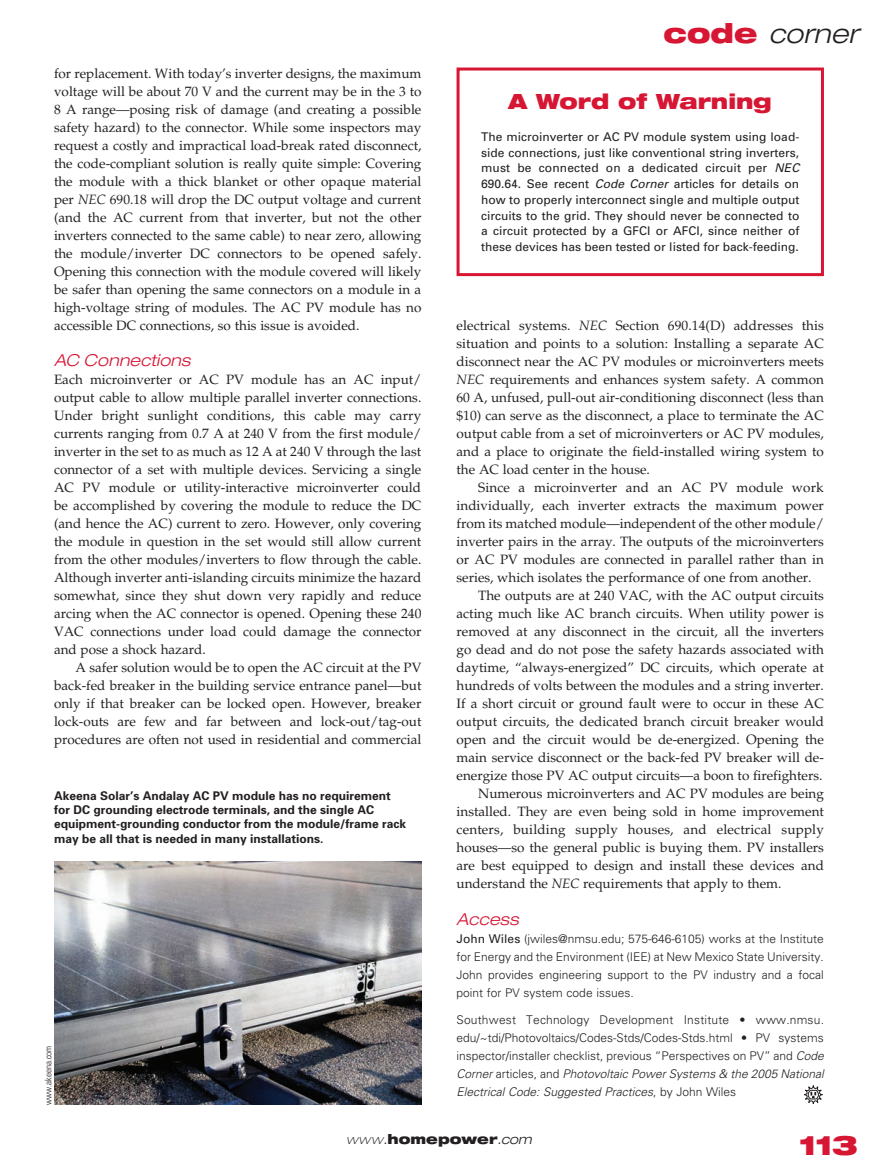
<style>
.page{position:relative;width:878px;height:1175px;background:#fff}
.page>*{position:absolute;margin:0;border:0;box-sizing:border-box;transform-origin:0 0}
.t1{font:italic 300 expanded 27px "Helvetica Neue";letter-spacing:.005em;color:#231f20}
.t2{font:900 expanded 27px "Helvetica Neue";color:#d71634}
.t3{font:900 expanded 21px "Helvetica Neue";letter-spacing:-.005em;color:#d71634}
.t4{font:italic 300 expanded 16.5px "Helvetica Neue";letter-spacing:.01em;color:#d71634}
.t5{font:13.5px/18px "Palatino";color:#231f20;text-align:justify}
.t6{font:900 expanded 13.5px "Helvetica Neue";color:#231f20}
.t7{font:300 12px/18px "Univers";color:#231f20;text-align:justify}
.t8{font:12px/15.8px "Univers";color:#231f20;text-align:justify}
.t9{font:700 12px/14.2px "Univers";color:#231f20}
.t10{font:300 condensed 9px "Univers";color:#231f20}
.s1{font-weight:900;font-style:normal;color:#d71634}
.s2{font-style:italic}
.s3{font-weight:400}
.s4{font-weight:100;font-style:italic}
.s5{font-weight:300;font-style:italic}
</style>
<div class="page">
<div style="left:456px;top:68px;width:368px;height:208px;border:3px solid #d71634"></div>
<svg style="left:803px;top:1085px;width:20px;height:19px"></svg>
<img style="left:54px;top:861px;width:367px;height:243px">
<h1 class="t1" style="left:663px;top:17px;width:196px"><span class="s1">code</span> corner</h1>
<p class="t5" style="left:54px;top:65px;width:369px">for replacement. With today’s inverter designs, the maximum voltage will be about 70 V and the current may be in the 3 to 8 A range—posing risk of damage (and creating a possible safety hazard) to the connector. While some inspectors may request a costly and impractical load-break rated disconnect, the code-compliant solution is really quite simple: Covering the module with a thick blanket or other opaque material per <span class="s2">NEC</span> 690.18 will drop the DC output voltage and current (and the AC current from that inverter, but not the other inverters connected to the same cable) to near zero, allowing the module/inverter DC connectors to be opened safely.<br>Opening this connection with the module covered will likely be safer than opening the same connectors on a module in a high-voltage string of modules. The AC PV module has no accessible DC connections, so this issue is avoided.</p>
<p class="t4" style="left:54px;top:350px;width:138px">AC Connections</p>
<p class="t5" style="left:54px;top:371px;width:369px">Each microinverter or AC PV module has an AC input/ output cable to allow multiple parallel inverter connections.<br>Under bright sunlight conditions, this cable may carry currents ranging from 0.7 A at 240 V from the first module/ inverter in the set to as much as 12 A at 240 V through the last connector of a set with multiple devices. Servicing a single AC PV module or utility-interactive microinverter could be accomplished by covering the module to reduce the DC (and hence the AC) current to zero. However, only covering the module in question in the set would still allow current from the other modules/inverters to flow through the cable.<br>Although inverter anti-islanding circuits minimize the hazard somewhat, since they shut down very rapidly and reduce arcing when the AC connector is opened. Opening these 240<br>VAC connections under load could damage the connector and pose a shock hazard.</p>
<p class="t5" style="left:54px;top:659px;width:369px;text-indent:22px">A safer solution would be to open the AC circuit at the PV back-fed breaker in the building service entrance panel—but only if that breaker can be locked open. However, breaker lock-outs are few and far between and lock-out/tag-out procedures are often not used in residential and commercial</p>
<h2 class="t3" style="left:508px;top:88px;width:265px">A Word of Warning</h2>
<p class="t8" style="left:481px;top:129px;width:320px">The microinverter or AC PV module system using load&shy;side connections, just like conventional string inverters, must be connected on a dedicated circuit per <span class="s2">NEC </span>690.64. See recent <span class="s2">Code Corner</span> articles for details on how to properly interconnect single and multiple output circuits to the grid. They should never be connected to a circuit protected by a GFCI or AFCI, since neither of these devices has been tested or listed for back-feeding.</p>
<p class="t5" style="left:456px;top:317px;width:369px">electrical systems. <span class="s2">NEC</span> Section 690.14(D) addresses this situation and points to a solution: Installing a separate AC disconnect near the AC PV modules or microinverters meets <span class="s2">NEC</span> requirements and enhances system safety. A common 60 A, unfused, pull-out air-conditioning disconnect (less than $10) can serve as the disconnect, a place to terminate the AC output cable from a set of microinverters or AC PV modules, and a place to originate the field-installed wiring system to the AC load center in the house.</p>
<p class="t5" style="left:478px;top:479px;width:347px">Since a microinverter and an AC PV module work</p>
<p class="t5" style="left:456px;top:497px;width:369px">individually, each inverter extracts the maximum power</p>
<p class="t5" style="left:456px;top:515px;width:369px">from its matched module—independent of the other module/</p>
<p class="t5" style="left:456px;top:533px;width:369px">inverter pairs in the array. The outputs of the microinverters</p>
<p class="t5" style="left:456px;top:551px;width:369px">or AC PV modules are connected in parallel rather than in</p>
<p class="t5" style="left:456px;top:569px;width:356px">series, which isolates the performance of one from another.</p>
<p class="t5" style="left:478px;top:587px;width:347px">The outputs are at 240 VAC, with the AC output circuits</p>
<p class="t5" style="left:456px;top:605px;width:369px">acting much like AC branch circuits. When utility power is</p>
<p class="t5" style="left:456px;top:623px;width:369px">removed at any disconnect in the circuit, all the inverters</p>
<p class="t5" style="left:456px;top:641px;width:369px">go dead and do not pose the safety hazards associated with</p>
<p class="t5" style="left:456px;top:659px;width:369px">daytime, “always-energized” DC circuits, which operate at</p>
<p class="t5" style="left:456px;top:677px;width:369px">hundreds of volts between the modules and a string inverter.</p>
<p class="t5" style="left:456px;top:695px;width:369px">If a short circuit or ground fault were to occur in these AC</p>
<p class="t5" style="left:456px;top:713px;width:369px">output circuits, the dedicated branch circuit breaker would</p>
<p class="t5" style="left:456px;top:731px;width:369px">open and the circuit would be de-energized. Opening the</p>
<p class="t5" style="left:456px;top:749px;width:369px">main service disconnect or the back-fed PV breaker will de-</p>
<p class="t5" style="left:456px;top:767px;width:367px">energize those PV AC output circuits—a boon to firefighters.</p>
<p class="t5" style="left:478px;top:785px;width:347px">Numerous microinverters and AC PV modules are being</p>
<p class="t5" style="left:456px;top:803px;width:369px">installed. They are even being sold in home improvement</p>
<p class="t5" style="left:456px;top:821px;width:369px">centers, building supply houses, and electrical supply</p>
<p class="t5" style="left:456px;top:839px;width:369px">houses—so the general public is buying them. PV installers</p>
<p class="t5" style="left:456px;top:857px;width:369px">are best equipped to design and install these devices and</p>
<p class="t5" style="left:456px;top:875px;width:326px">understand the <span class="s2">NEC</span> requirements that apply to them.</p>
<p class="t4" style="left:456px;top:908px;width:64px">Access</p>
<p class="t7" style="left:456px;top:929px;width:369px"><span class="s3">John Wiles</span> (jwiles@nmsu.edu; 575-646-6105) works at the Institute for Energy and the Environment (IEE) at New Mexico State University.<br>John provides engineering support to the PV industry and a focal point for PV system code issues.</p>
<p class="t7" style="left:456px;top:1010px;width:369px">Southwest Technology Development Institute • www.nmsu. edu/~tdi/Photovoltaics/Codes-Stds/Codes-Stds.html • PV systems inspector/installer checklist, previous “Perspectives on PV” and <span class="s2">Code Corner</span> articles, and <span class="s2">Photovoltaic Power Systems &amp; the 2005 National Electrical Code: Suggested Practices</span>, by John Wiles</p>
<p class="t6" style="left:346px;top:1130px;width:187px"><span class="s4">www</span><span class="s5">.</span>homepower<span class="s5">.com</span></p>
<p class="t9" style="left:54px;top:788px;width:354px">Akeena Solar’s Andalay AC PV module has no requirement for DC grounding electrode terminals, and the single AC equipment-grounding conductor from the module/frame rack may be all that is needed in many installations.</p>
<p class="t10" style="left:43px;top:1104px;width:60px;rotate:-90deg">www.akeena.com</p>
<h1 class="t2" style="left:798px;top:1128px;width:60px">113</h1>
</div>
